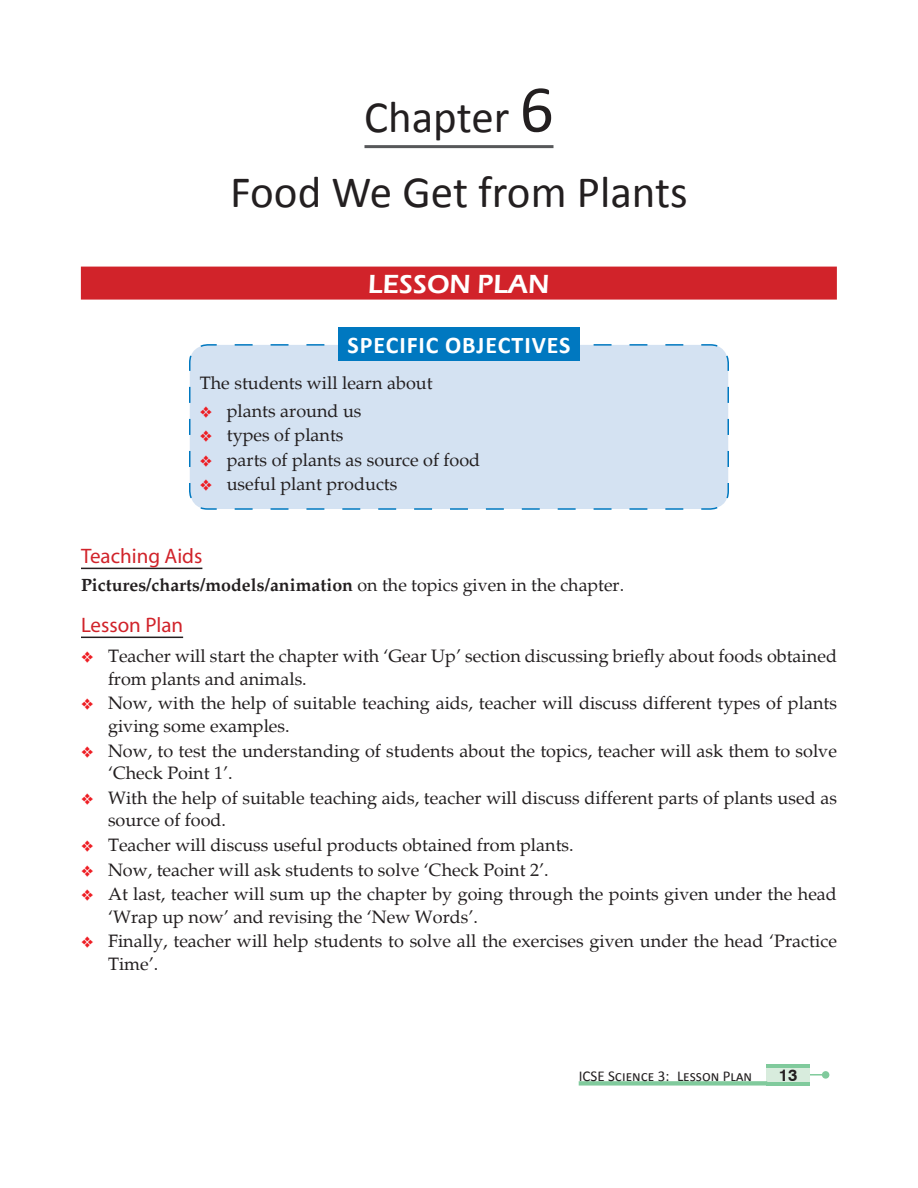
<style>
.page{position:relative;width:918px;height:1188px;background:#fff}
.page>*{position:absolute;margin:0;border:0;box-sizing:border-box;transform-origin:0 0}
.t1{font:45px "Calibri";color:#231f20}
.Lesson_plan{font:600 27px "Eras ITC";color:#fff}
.Heading_1{font:700 24px "Calibri";letter-spacing:.04em;color:#fff}
.Heading_2{font:21px "Myriad";color:#d1232a}
.Body{font:18px/22.5px "Palatino";color:#231f20}
.Body-2{font:700 18px "Palatino";color:#231f20}
.t2{font:700 16.5px "Swiss 721 BT";color:#231f20}
.t3{font:15px "Calibri";color:#231f20}
.s1{font-size:67.5px}
.s2{font-weight:400}
</style>
<div class="page">
<hr style="left:807px;top:1074px;width:20px;height:2px;background:#80ca9c">
<div style="left:822px;top:1071px;width:7px;height:8px;border:2px solid #80ca9c;border-radius:50%"></div>
<div style="left:766px;top:1064px;width:44px;height:22px;background:#80ca9c"></div>
<div style="left:766px;top:1068px;width:44px;height:13px;background:#d8ecdd"></div>
<div style="left:579px;top:1081px;width:188px;height:5px;background:#80ca9c"></div>
<hr style="left:81px;top:568px;width:121px;height:1px;background:#231f20">
<hr style="left:81px;top:637px;width:102px;height:1px;background:#231f20">
<hr style="left:364px;top:145px;width:190px;height:3px;background:#57585a">
<div style="left:189px;top:344px;width:540px;height:166px;background:#d4e2f2"></div>
<div style="left:338px;top:327px;width:242px;height:34px;background:#0078c0"></div>
<div style="left:81px;top:267px;width:756px;height:33px;background:#d1232a"></div>
<svg style="left:200px;top:406px;width:12px;height:11px"></svg>
<svg style="left:200px;top:430px;width:12px;height:12px"></svg>
<svg style="left:200px;top:455px;width:12px;height:11px"></svg>
<svg style="left:200px;top:480px;width:12px;height:11px"></svg>
<p class="t1" style="left:364px;top:89px;width:191px">Chapter <span class="s1">6</span></p>
<p class="t1" style="left:230px;top:164px;width:459px">Food We Get from Plants</p>
<p class="Lesson_plan" style="left:368px;top:269px;width:183px">LESSON PLAN</p>
<p class="Heading_1" style="left:347px;top:330px;width:225px">SPECIFIC OBJECTIVES</p>
<p class="Body" style="left:200px;top:372px;width:234px">The students will learn about</p>
<p class="Body" style="left:227px;top:400px;width:136px">plants around us</p>
<p class="Body" style="left:227px;top:424px;width:118px">types of plants</p>
<p class="Body" style="left:227px;top:449px;width:255px">parts of plants as source of food</p>
<p class="Body" style="left:227px;top:474px;width:172px">useful plant products</p>
<p class="Heading_2" style="left:81px;top:546px;width:123px">Teaching Aids</p>
<p class="Body-2" style="left:81px;top:575px;width:545px">Pictures/charts/models/animation <span class="s2">on the topics given in the chapter.</span></p>
<p class="Heading_2" style="left:81px;top:615px;width:104px">Lesson Plan</p>
<p class="Body" style="left:108px;top:645px;width:731px">Teacher will start the chapter with ‘Gear Up’ section discussing briefly about foods obtained from plants and animals.</p>
<p class="Body" style="left:108px;top:693px;width:731px">Now, with the help of suitable teaching aids, teacher will discuss different types of plants giving some examples.</p>
<p class="Body" style="left:108px;top:740px;width:731px">Now, to test the understanding of students about the topics, teacher will ask them to solve ‘Check Point 1’.</p>
<p class="Body" style="left:108px;top:787px;width:731px">With the help of suitable teaching aids, teacher will discuss different parts of plants used as source of food.</p>
<p class="Body" style="left:108px;top:834px;width:467px">Teacher will discuss useful products obtained from plants.</p>
<p class="Body" style="left:108px;top:859px;width:442px">Now, teacher will ask students to solve ‘Check Point 2’.</p>
<p class="Body" style="left:108px;top:883px;width:730px">At last, teacher will sum up the chapter by going through the points given under the head ‘Wrap up now’ and revising the ‘New Words’.</p>
<p class="Body" style="left:108px;top:930px;width:731px">Finally, teacher will help students to solve all the exercises given under the head ‘Practice<br>Time’.</p>
<p class="t3" style="left:579px;top:1066px;width:175px">ICSE Science 3: Lesson Plan</p>
<p class="t2" style="left:779px;top:1063px;width:20px">13</p>
</div>
